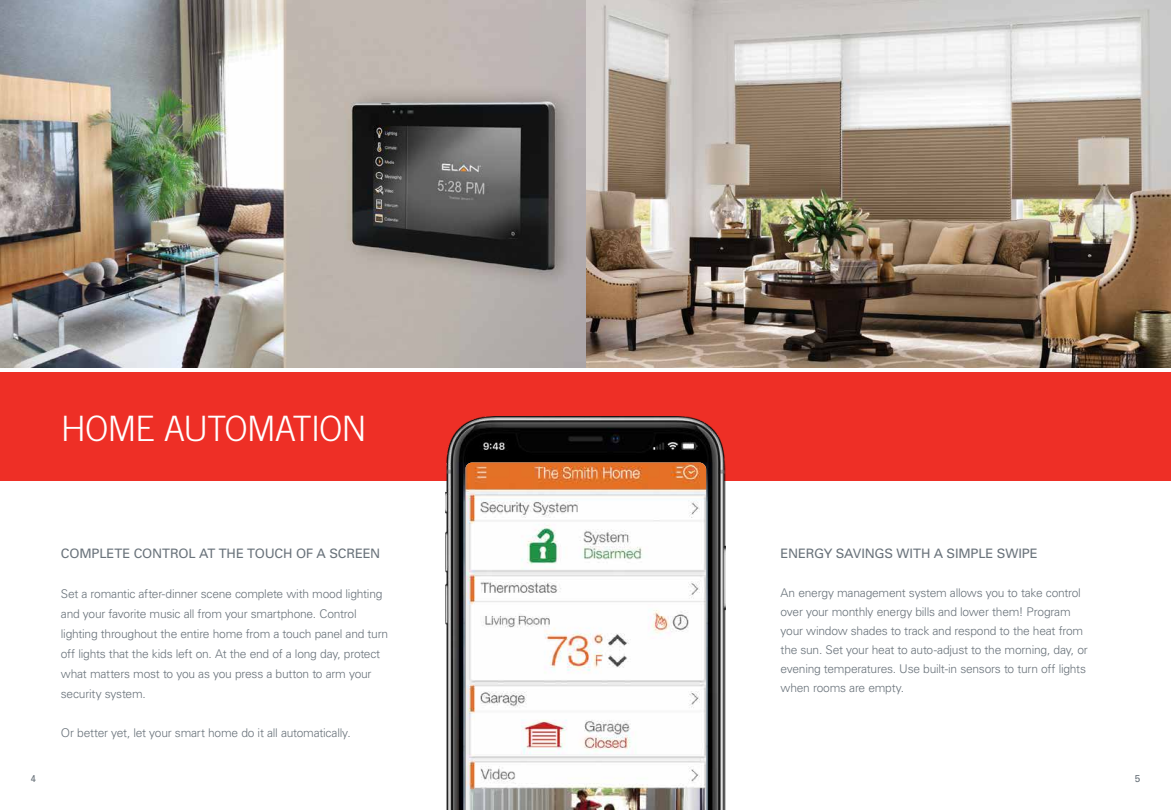
<style>
.page{position:relative;width:1171px;height:810px;background:#fff}
.page>*{position:absolute;margin:0;border:0;box-sizing:border-box;transform-origin:0 0}
.t1{font:300 35px "Trade Gothic";letter-spacing:-.035em;color:#fff}
.t2{font:13px "Univers";letter-spacing:-.01em;color:#6a737b}
.t3{font:300 12px/20px "Univers";letter-spacing:-.02em;color:#6a737b}
.t4{font:10px "Univers";color:#6a737b}
</style>
<div class="page">
<img style="left:0;top:0;width:1170px;height:367px">
<div style="left:0;top:372px;width:1170px;height:109px;background:#ee2f26"></div>
<img style="left:445px;top:417px;width:280px;height:393px">
<img style="left:465px;top:463px;width:241px;height:347px">
<h1 class="t1" style="left:61px;top:407px;width:307px">HOME AUTOMATION</h1>
<p class="t2" style="left:61px;top:546px;width:321px">COMPLETE CONTROL AT THE TOUCH OF A SCREEN</p>
<p class="t3" style="left:61px;top:584px;width:329px">Set a romantic after-dinner scene complete with mood lighting and your favorite music all from your smartphone. Control lighting throughout the entire home from a touch panel and turn off lights that the kids left on. At the end of a long day, protect what matters most to you as you press a button to arm your security system.</p>
<p class="t3" style="left:61px;top:723px;width:291px">Or better yet, let your smart home do it all automatically.</p>
<p class="t2" style="left:780px;top:546px;width:258px">ENERGY SAVINGS WITH A SIMPLE SWIPE</p>
<p class="t3" style="left:780px;top:583px;width:308px;line-height:19px">An energy management system allows you to take control over your monthly energy bills and lower them! Program your window shades to track and respond to the heat from the sun. Set your heat to auto-adjust to the morning, day, or evening temperatures. Use built-in sensors to turn off lights when rooms are empty.</p>
<p class="t4" style="left:30px;top:772px;width:7px">4</p>
<p class="t4" style="left:1134px;top:772px;width:7px">5</p>
</div>
